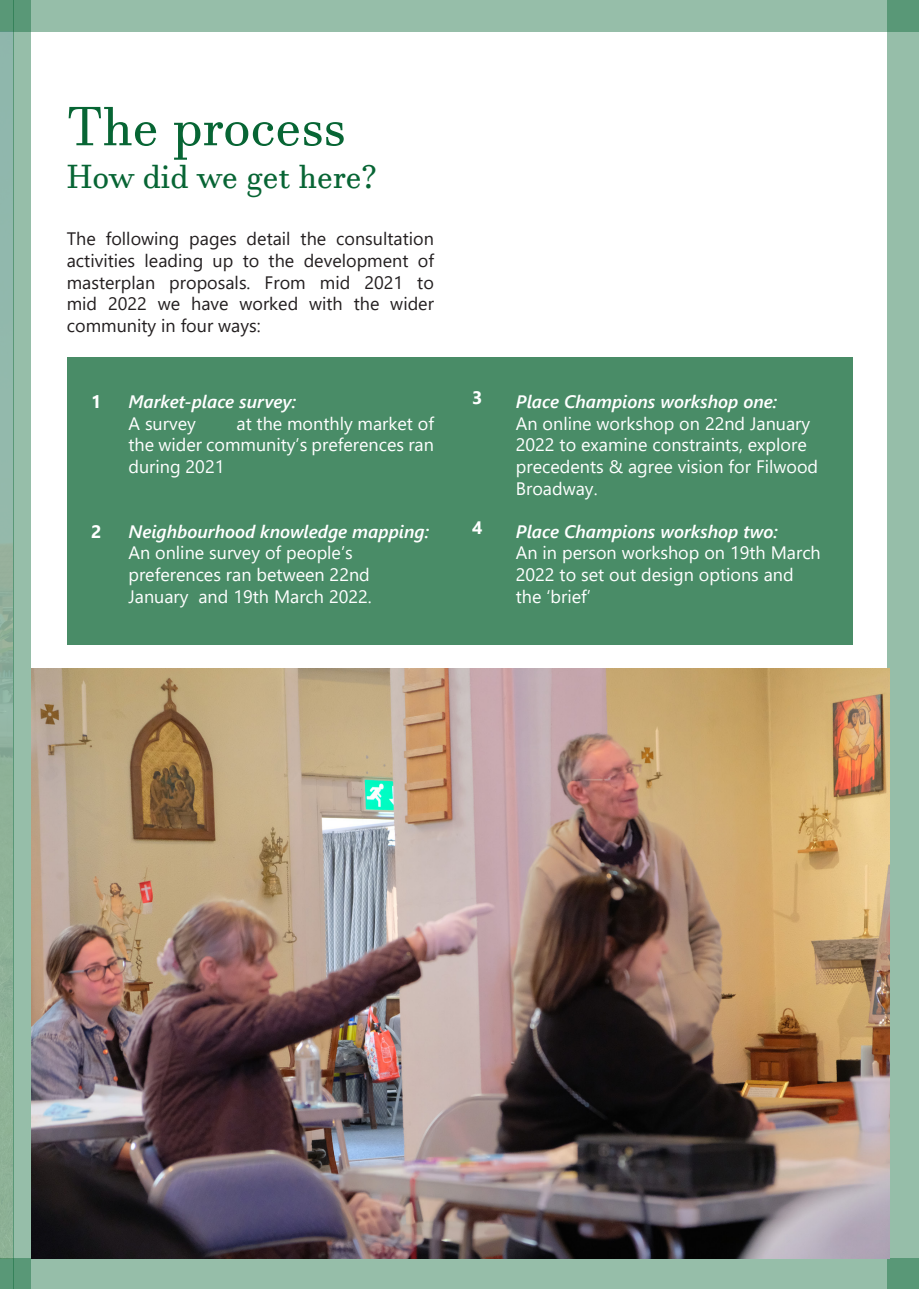
<style>
.page{position:relative;width:919px;height:1289px;background:#fff}
.page>*{position:absolute;margin:0;border:0;box-sizing:border-box;transform-origin:0 0}
.t1{font:54px "Javanese Text";color:#076534}
.t2{font:33px "Javanese Text";color:#076534}
.t3{font:18px/21.6px "Segoe UI";color:#fff}
.t4{font:18px/21.6px "Segoe UI";color:#231f20;text-align:justify}
.t5{font:italic 600 18px "Segoe UI";color:#fff}
.t6{font:700 18px "Segoe UI";color:#fff}
.s1{font-weight:600;font-style:italic}
</style>
<div class="page">
<div style="left:0;top:0;width:918px;height:31px;background:#96bea9"></div>
<div style="left:0;top:1258px;width:918px;height:30px;background:#96bea9"></div>
<div style="left:0;top:0;width:14px;height:1288px;background:#599877"></div>
<div style="left:14px;top:0;width:17px;height:1288px;background:#96bea9"></div>
<div style="left:887px;top:0;width:31px;height:1288px;background:#96bea9"></div>
<img style="left:31px;top:669px;width:858px;height:589px">
<div style="left:67px;top:357px;width:785px;height:287px;background:#498c67"></div>
<img style="left:0;top:32px;width:13px;height:1226px">
<p class="t1" style="left:67px;top:95px;width:280px">The process</p>
<p class="t2" style="left:67px;top:158px;width:311px">How did we get here?</p>
<p class="t4" style="left:67px;top:227px;width:368px">The following pages detail the consultation activities leading up to the development of masterplan proposals. From mid 2021 to mid 2022 we have worked with the wider community in four ways:</p>
<p class="t6" style="left:91px;top:385px;width:12px">1</p>
<p class="t6" style="left:91px;top:514px;width:12px">2</p>
<p class="t5" style="left:128px;top:385px;width:169px">Market-place survey:</p>
<p class="t3" style="left:128px;top:411px;width:69px">A survey</p>
<p class="t3" style="left:128px;top:411px;width:307px;text-align:justify;text-indent:108px">at the monthly market of the wider community’s preferences ran during 2021</p>
<p class="t3" style="left:128px;top:519px;width:302px"><span class="s1">Neighbourhood knowledge mapping:<br></span>An online survey of people’s preferences ran between 22nd<br>January and 19th March 2022.</p>
<p class="t6" style="left:472px;top:380px;width:12px">3</p>
<p class="t6" style="left:472px;top:510px;width:12px">4</p>
<p class="t5" style="left:516px;top:385px;width:263px">Place Champions workshop one:</p>
<p class="t3" style="left:516px;top:411px;width:304px">An online workshop on 22nd January<br>2022 to examine constraints, explore precedents &amp; agree vision for Filwood<br>Broadway.</p>
<p class="t5" style="left:516px;top:514px;width:263px">Place Champions workshop two:</p>
<p class="t3" style="left:516px;top:540px;width:306px">An in person workshop on 19th March<br>2022 to set out design options and the ‘brief’</p>
</div>
